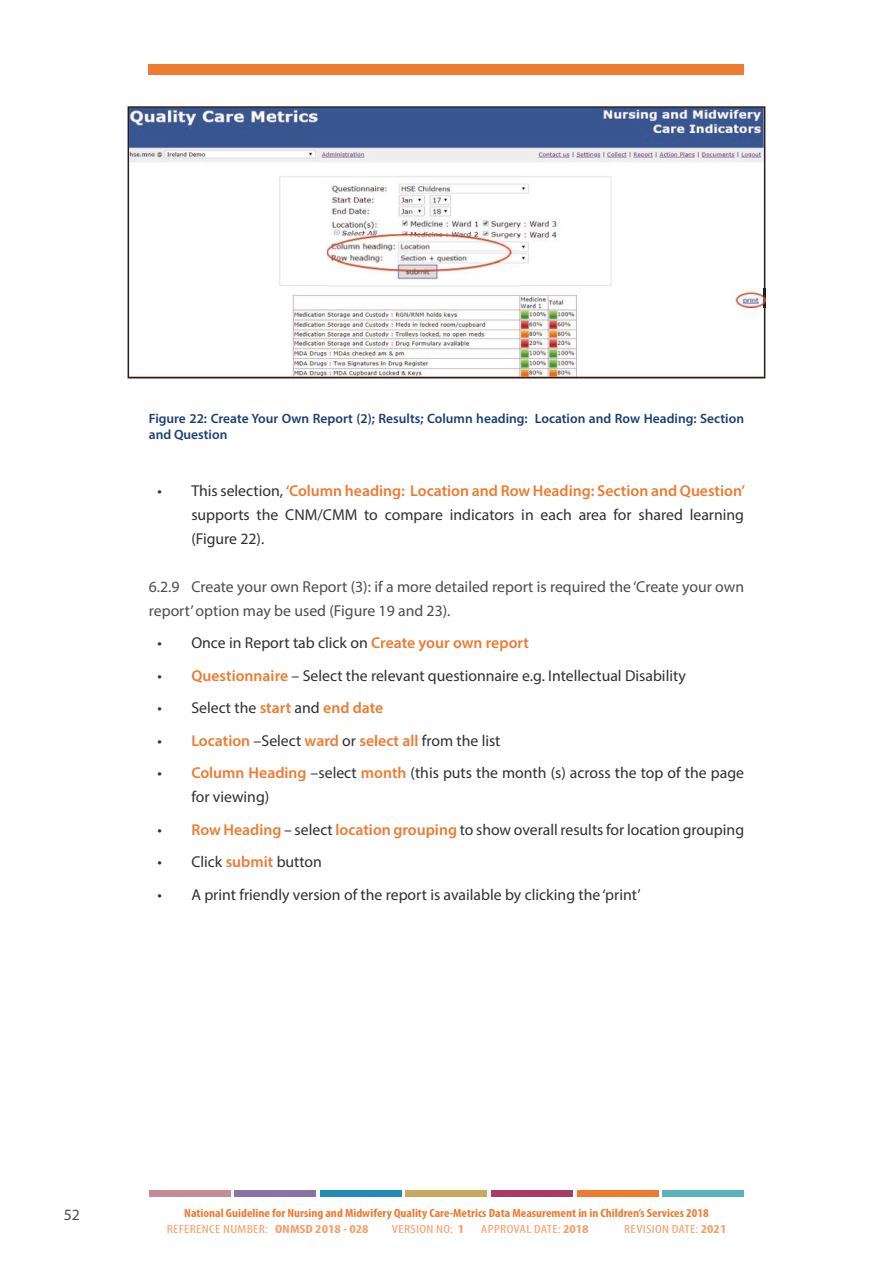
<style>
.page{position:relative;width:893px;height:1263px;background:#fff}
.page>*{position:absolute;margin:0;border:0;box-sizing:border-box;transform-origin:0 0}
.t1{font:15.75px/24px "Myriad Pro";color:#312f30;text-align:justify}
.t2{font:15.75px/24px "Myriad Pro";color:#4b4c4d}
.t3{font:600 13.5px/16.5px "Myriad Pro";color:#1a3f74}
.t4{font:700 condensed 12px/16.5px "Myriad Pro";color:#ed7b32;scale:1.1 1}
.t5{font:condensed 12px "Myriad Pro";letter-spacing:.02em;color:#f49f68;scale:1.25 1}
.s1{font-weight:600;color:#ed7b32}
.s2{font-weight:400;color:#f49f68}
.s3{color:#f49f68}
.s4{font-weight:700}
</style>
<div class="page">
<div style="left:149px;top:64px;width:595px;height:10px;background:#ed7b32"></div>
<div style="left:149px;top:1191px;width:81px;height:6px;background:#c38c99"></div>
<div style="left:234px;top:1191px;width:82px;height:6px;background:#8a74a6"></div>
<div style="left:320px;top:1191px;width:82px;height:6px;background:#238cb5"></div>
<div style="left:406px;top:1191px;width:81px;height:6px;background:#c7aa5e"></div>
<div style="left:491px;top:1191px;width:82px;height:6px;background:#aa3b62"></div>
<div style="left:577px;top:1191px;width:81px;height:6px;background:#ed7b32"></div>
<div style="left:663px;top:1191px;width:81px;height:6px;background:#58b3bd"></div>
<svg style="left:128px;top:106px;width:637px;height:272px"></svg>
<img style="left:327px;top:234px;width:193px;height:53px">
<img style="left:731px;top:289px;width:33px;height:18px">
<svg style="left:764px;top:289px;width:2px;height:18px"></svg>
<p class="t3" style="left:149px;top:409px;width:597px">Figure 22: Create Your Own Report (2); Results; Column heading: Location and Row Heading: Section and Question</p>
<p class="t1" style="left:191px;top:478px;width:555px;text-indent:-34px">• This selection, <span class="s1">‘Column heading: Location and Row Heading: Section and Question’ </span>supports the CNM/CMM to compare indicators in each area for shared learning (Figure 22).</p>
<p class="t2" style="left:149px;top:574px;width:597px">6.2.9 Create your own Report (3): if a more detailed report is required the ‘Create your own report’ option may be used (Figure 19 and 23).</p>
<p class="t1" style="left:157px;top:631px;width:373px">• Once in Report tab click on <span class="s1">Create your own report</span></p>
<p class="t1" style="left:157px;top:663px;width:530px">• <span class="s1">Questionnaire</span> – Select the relevant questionnaire e.g. Intellectual Disability</p>
<p class="t1" style="left:157px;top:696px;width:228px">• Select the <span class="s1">start</span> and <span class="s1">end date</span></p>
<p class="t1" style="left:157px;top:728px;width:345px">• <span class="s1">Location</span> –Select <span class="s1">ward</span> or <span class="s1">select all</span> from the list</p>
<p class="t1" style="left:191px;top:761px;width:554px;text-indent:-34px">• <span class="s1">Column Heading</span> –select <span class="s1">month</span> (this puts the month (s) across the top of the page for viewing)</p>
<p class="t1" style="left:157px;top:817px;width:588px">• <span class="s1">Row Heading</span> – select <span class="s1">location grouping</span> to show overall results for location grouping</p>
<p class="t1" style="left:157px;top:850px;width:166px">• Click <span class="s1">submit</span> button</p>
<p class="t1" style="left:157px;top:882px;width:485px">• A print friendly version of the report is available by clicking the ‘print’</p>
<p class="t2" style="left:64px;top:1202px;width:18px">52</p>
<p class="t4" style="left:167px;top:1204px;width:494px;text-indent:18px">National Guideline for Nursing and Midwifery Quality Care-Metrics Data Measurement in in Children’s Services 2018<br><span class="s2">REFERENCE NUMBER:</span> <span class="s3">ONMSD 2018 - 028</span></p>
<p class="t5" style="left:392px;top:1222px;width:59px">VERSION NO: <span class="s4">1</span></p>
<p class="t5" style="left:481px;top:1222px;width:88px">APPROVAL DATE: <span class="s4">2018</span></p>
<p class="t5" style="left:624px;top:1222px;width:83px">REVISION DATE: <span class="s4">2021</span></p>
</div>
